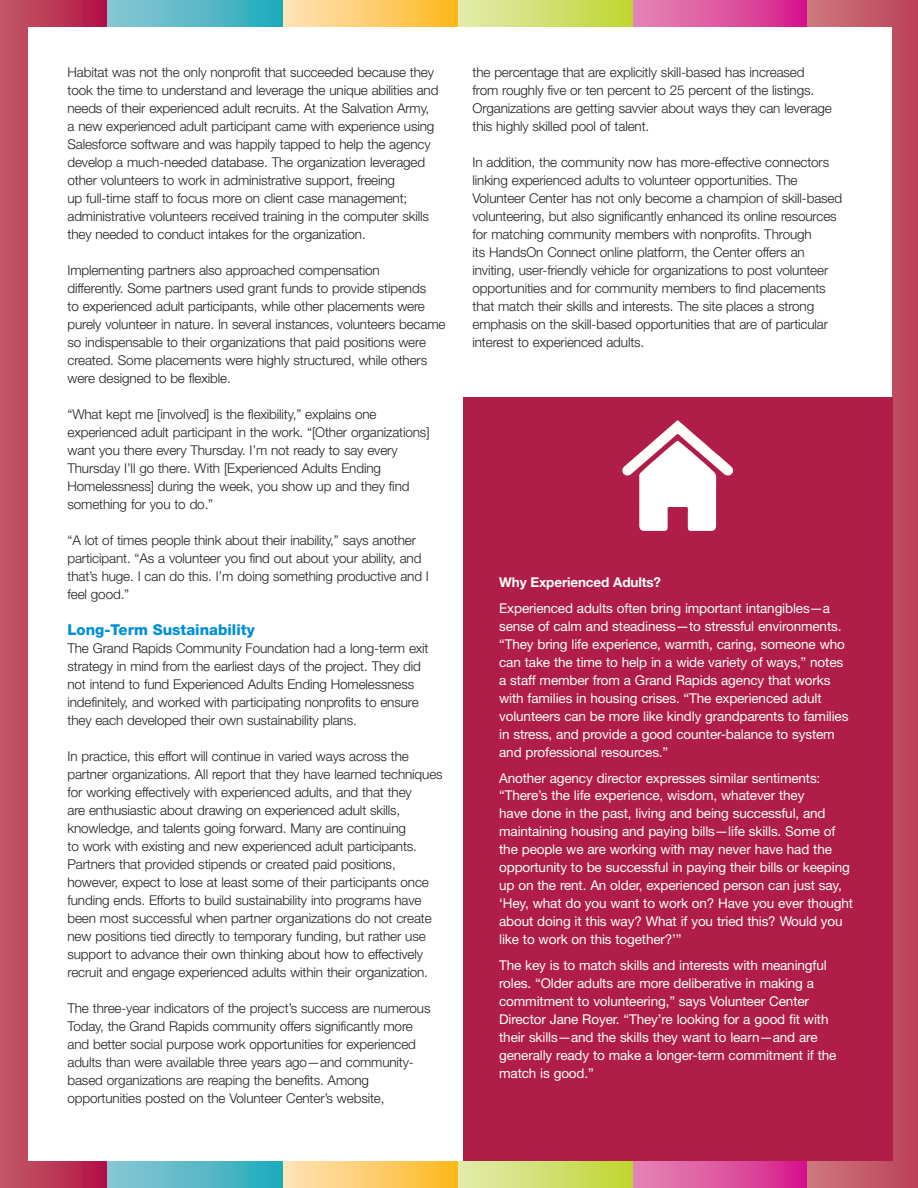
<style>
.page{position:relative;width:918px;height:1188px;background:#fff}
.page>*{position:absolute;margin:0;border:0;box-sizing:border-box;transform-origin:0 0}
.t1{font:800 15px "Helvetica Neue LT Std";color:#008fd5}
.t2{font:300 13.5px/18px "Helvetica Neue LT Std";letter-spacing:-.01em;color:#231f20}
.t3{font:13.5px/18px "Helvetica Neue LT Std";letter-spacing:-.01em;color:#fff}
.t4{font:700 13.5px "Helvetica Neue LT Std";letter-spacing:-.01em;color:#fff}
</style>
<div class="page">
<div style="left:632px;top:0;width:176px;height:1188px;background:linear-gradient(to right,#e58cb6,#d71b8c)"></div>
<div style="left:808px;top:0;width:110px;height:1188px;background:linear-gradient(to right,#cc797e,#bd4159)"></div>
<div style="left:0;top:0;width:107px;height:1188px;background:linear-gradient(to right,#c35a66,#b21147)"></div>
<div style="left:457px;top:0;width:175px;height:1188px;background:linear-gradient(to right,#e3ebb0,#bfd532)"></div>
<div style="left:282px;top:0;width:175px;height:1188px;background:linear-gradient(to right,#fee3bc,#fdb91f)"></div>
<div style="left:107px;top:0;width:175px;height:1188px;background:linear-gradient(to right,#8ec7d3,#22abbc)"></div>
<div style="left:28px;top:27px;width:864px;height:1134px;background:#fff"></div>
<div style="left:463px;top:397px;width:430px;height:764px;background:#b11d49"></div>
<svg style="left:622px;top:420px;width:111px;height:111px"></svg>
<p class="t2" style="left:67px;top:63px;width:372px">Habitat was not the only nonprofit that succeeded because they took the time to understand and leverage the unique abilities and needs of their experienced adult recruits. At the Salvation Army, a new experienced adult participant came with experience using Salesforce software and was happily tapped to help the agency develop a much-needed database. The organization leveraged other volunteers to work in administrative support, freeing<br>up full-time staff to focus more on client case management; administrative volunteers received training in the computer skills they needed to conduct intakes for the organization.</p>
<p class="t2" style="left:67px;top:261px;width:379px">Implementing partners also approached compensation<br>differently. Some partners used grant funds to provide stipends<br>to experienced adult participants, while other placements were purely volunteer in nature. In several instances, volunteers became so indispensable to their organizations that paid positions were created. Some placements were highly structured, while others were designed to be flexible.</p>
<p class="t2" style="left:67px;top:405px;width:364px">“What kept me [involved] is the flexibility,” explains one experienced adult participant in the work. “[Other organizations] want you there every Thursday. I’m not ready to say every Thursday I’ll go there. With [Experienced Adults Ending Homelessness] during the week, you show up and they find something for you to do.”</p>
<p class="t2" style="left:67px;top:531px;width:363px">“A lot of times people think about their inability,” says another participant. “As a volunteer you find out about your ability, and that’s huge. I can do this. I’m doing something productive and I feel good.”</p>
<p class="t1" style="left:68px;top:621px;width:189px">Long-Term Sustainability</p>
<p class="t2" style="left:68px;top:639px;width:363px">The Grand Rapids Community Foundation had a long-term exit strategy in mind from the earliest days of the project. They did not intend to fund Experienced Adults Ending Homelessness indefinitely, and worked with participating nonprofits to ensure they each developed their own sustainability plans.</p>
<p class="t2" style="left:68px;top:747px;width:377px">In practice, this effort will continue in varied ways across the partner organizations. All report that they have learned techniques for working effectively with experienced adults, and that they<br>are enthusiastic about drawing on experienced adult skills, knowledge, and talents going forward. Many are continuing<br>to work with existing and new experienced adult participants.<br>Partners that provided stipends or created paid positions, however, expect to lose at least some of their participants once funding ends. Efforts to build sustainability into programs have been most successful when partner organizations do not create new positions tied directly to temporary funding, but rather use support to advance their own thinking about how to effectively recruit and engage experienced adults within their organization.</p>
<p class="t2" style="left:68px;top:999px;width:365px">The three-year indicators of the project’s success are numerous Today, the Grand Rapids community offers significantly more and better social purpose work opportunities for experienced adults than were available three years ago—and community&shy;based organizations are reaping the benefits. Among opportunities posted on the Volunteer Center’s website,</p>
<p class="t2" style="left:472px;top:63px;width:361px">the percentage that are explicitly skill-based has increased from roughly five or ten percent to 25 percent of the listings.<br>Organizations are getting savvier about ways they can leverage this highly skilled pool of talent.</p>
<p class="t2" style="left:472px;top:153px;width:371px">In addition, the community now has more-effective connectors linking experienced adults to volunteer opportunities. The Volunteer Center has not only become a champion of skill-based volunteering, but also significantly enhanced its online resources for matching community members with nonprofits. Through<br>its HandsOn Connect online platform, the Center offers an inviting, user-friendly vehicle for organizations to post volunteer opportunities and for community members to find placements that match their skills and interests. The site places a strong emphasis on the skill-based opportunities that are of particular interest to experienced adults.</p>
<p class="t4" style="left:499px;top:574px;width:163px">Why Experienced Adults?</p>
<p class="t3" style="left:499px;top:599px;width:351px">Experienced adults often bring important intangibles—a sense of calm and steadiness—to stressful environments. “They bring life experience, warmth, caring, someone who can take the time to help in a wide variety of ways,” notes a staff member from a Grand Rapids agency that works with families in housing crises. “The experienced adult volunteers can be more like kindly grandparents to families in stress, and provide a good counter-balance to system and professional resources.”</p>
<p class="t3" style="left:499px;top:769px;width:356px">Another agency director expresses similar sentiments: “There’s the life experience, wisdom, whatever they<br>have done in the past, living and being successful, and maintaining housing and paying bills—life skills. Some of the people we are working with may never have had the opportunity to be successful in paying their bills or keeping up on the rent. An older, experienced person can just say, ‘Hey, what do you want to work on? Have you ever thought about doing it this way? What if you tried this? Would you like to work on this together?’”</p>
<p class="t3" style="left:499px;top:956px;width:339px">The key is to match skills and interests with meaningful roles. “Older adults are more deliberative in making a commitment to volunteering,” says Volunteer Center Director Jane Royer. “They’re looking for a good fit with their skills—and the skills they want to learn—and are generally ready to make a longer-term commitment if the match is good.”</p>
</div>
